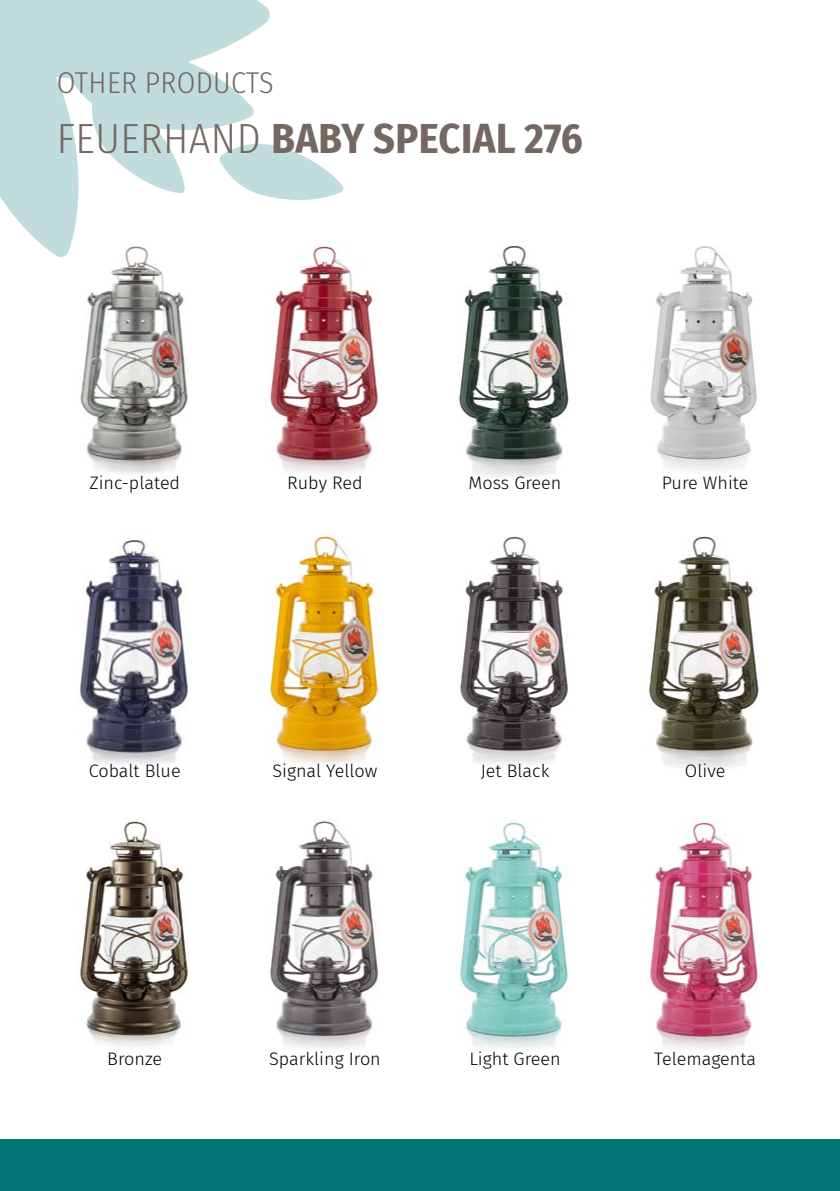
<style>
.page{position:relative;width:840px;height:1191px;background:#fff}
.page>*{position:absolute;margin:0;border:0;box-sizing:border-box;transform-origin:0 0}
.t1{font:700 42px "Fira Sans Condensed";letter-spacing:.01em;color:#756762}
.t2{font:300 30px "Fira Sans Condensed";letter-spacing:.01em;color:#756762}
.t3{font:300 18px "Fira Sans";color:#000}
.s1{font-weight:300}
</style>
<div class="page">
<img style="left:460px;top:536px;width:109px;height:228px">
<img style="left:649px;top:536px;width:110px;height:232px">
<img style="left:650px;top:246px;width:107px;height:224px">
<img style="left:77px;top:818px;width:111px;height:229px">
<img style="left:80px;top:539px;width:108px;height:225px">
<img style="left:458px;top:245px;width:111px;height:232px">
<img style="left:268px;top:243px;width:111px;height:230px">
<img style="left:266px;top:536px;width:113px;height:228px">
<img style="left:270px;top:821px;width:108px;height:227px">
<img style="left:458px;top:819px;width:110px;height:231px">
<img style="left:648px;top:818px;width:111px;height:231px">
<img style="left:80px;top:258px;width:109px;height:216px">
<svg style="left:0;top:0;width:271px;height:258px;fill:#c0dcdc"></svg>
<svg style="left:219px;top:144px;width:125px;height:56px"></svg>
<div style="left:0;top:1140px;width:839px;height:51px;background:#007574"></div>
<h2 class="t2" style="left:57px;top:61px;width:218px">OTHER PRODUCTS</h2>
<h1 class="t1" style="left:57px;top:103px;width:527px"><span class="s1">FEUERHAND</span> BABY SPECIAL 276</h1>
<p class="t3" style="left:89px;top:470px;width:92px">Zinc-plated</p>
<p class="t3" style="left:287px;top:470px;width:77px">Ruby Red</p>
<p class="t3" style="left:468px;top:470px;width:94px">Moss Green</p>
<p class="t3" style="left:661px;top:470px;width:88px">Pure White</p>
<p class="t3" style="left:89px;top:758px;width:93px">Cobalt Blue</p>
<p class="t3" style="left:272px;top:758px;width:106px">Signal Yellow</p>
<p class="t3" style="left:480px;top:758px;width:70px">Jet Black</p>
<p class="t3" style="left:684px;top:758px;width:42px">Olive</p>
<p class="t3" style="left:107px;top:1046px;width:56px">Bronze</p>
<p class="t3" style="left:269px;top:1046px;width:113px">Sparkling Iron</p>
<p class="t3" style="left:469px;top:1046px;width:93px">Light Green</p>
<p class="t3" style="left:654px;top:1046px;width:103px">Telemagenta</p>
</div>
